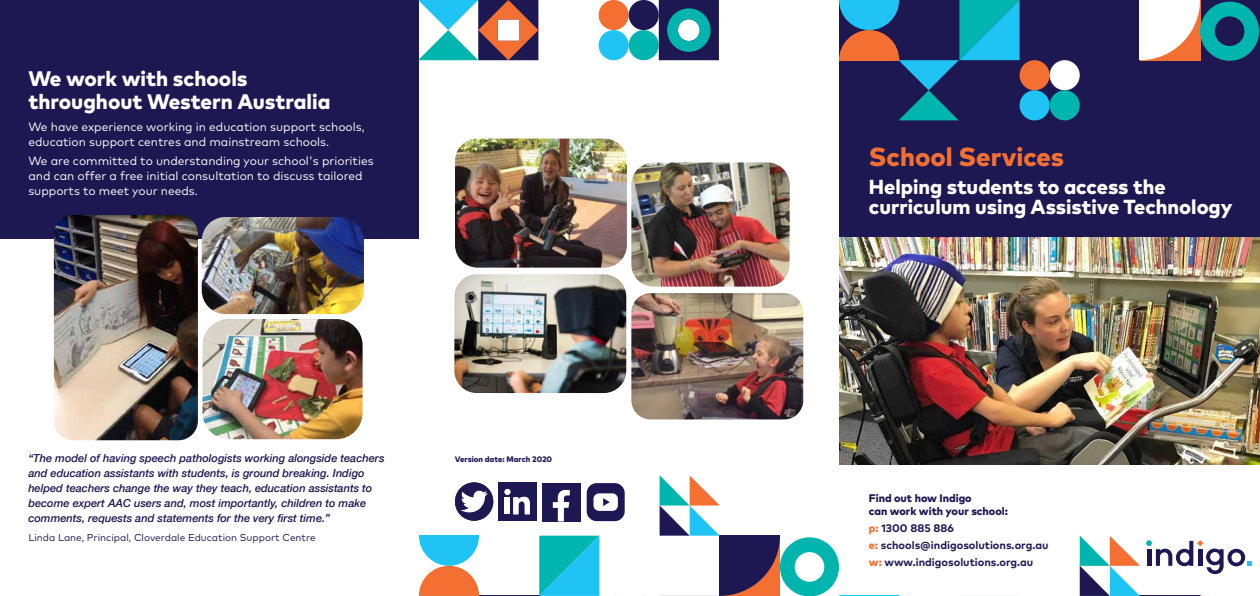
<style>
.page{position:relative;width:1260px;height:596px;background:#fff}
.page>*{position:absolute;margin:0;border:0;box-sizing:border-box;transform-origin:0 0}
.t1{font:800 26px "Mark Pro";color:#f37032}
.t2{font:800 21px/23px "Mark Pro";color:#fff}
.t3{font:800 20.3px/20px "Mark Pro";color:#fff}
.t4{font:12px/15px "Mark Pro";color:#fff}
.t5{font:italic 500 11px/15px "Helvetica Neue";color:#1d1752}
.t6{font:700 11px/16.9px "Mark Pro";color:#1d1752}
.t7{font:800 11px/13px "Mark Pro";color:#1d1752}
.t8{font:10px "Mark Pro";color:#1d1752}
.t9{font:800 8px "Mark OT";letter-spacing:-.005em;color:#1d1752}
.s1{font-weight:800;color:#f37032}
</style>
<div class="page">
<div style="left:0;top:0;width:418px;height:238px;background:#1d1752"></div>
<div style="left:839px;top:0;width:421px;height:238px;background:#1d1752"></div>
<hr style="left:479px;top:595px;width:60px;height:1px;background:#1d1752">
<svg style="left:419px;top:535px;width:60px;height:61px"></svg>
<svg style="left:960px;top:595px;width:59px;height:1px"></svg>
<img style="left:839px;top:237px;width:421px;height:226px">
<svg style="left:1080px;top:535px;width:172px;height:61px"></svg>
<img style="left:454px;top:274px;width:172px;height:119px">
<img style="left:455px;top:138px;width:172px;height:129px">
<img style="left:631px;top:162px;width:159px;height:124px">
<img style="left:631px;top:293px;width:172px;height:126px">
<div style="left:498px;top:482px;width:38px;height:38px;background:#1d1752"></div>
<div style="left:455px;top:482px;width:38px;height:38px;background:#1d1752;border-radius:50%"></div>
<svg style="left:461px;top:490px;width:27px;height:23px"></svg>
<svg style="left:505px;top:488px;width:25px;height:26px"></svg>
<svg style="left:539px;top:475px;width:360px;height:121px"></svg>
<img style="left:202px;top:217px;width:162px;height:97px">
<img style="left:54px;top:215px;width:144px;height:225px">
<img style="left:203px;top:319px;width:160px;height:120px">
<div style="left:599px;top:0;width:30px;height:30px;background:#f37032;border-radius:50%"></div>
<div style="left:599px;top:30px;width:30px;height:30px;background:#20c4f4;border-radius:50%"></div>
<div style="left:629px;top:0;width:30px;height:30px;background:#1d1752;border-radius:50%"></div>
<div style="left:629px;top:30px;width:30px;height:30px;background:#00b5ad;border-radius:50%"></div>
<svg style="left:418px;top:0;width:120px;height:60px"></svg>
<svg style="left:659px;top:0;width:60px;height:60px;background:#2a5f7f"></svg>
<div style="left:1020px;top:60px;width:30px;height:30px;background:#f37032;border-radius:50%"></div>
<div style="left:1020px;top:90px;width:30px;height:30px;background:#20c4f4;border-radius:50%"></div>
<div style="left:1050px;top:60px;width:30px;height:30px;background:#fff;border-radius:50%"></div>
<div style="left:1050px;top:90px;width:30px;height:30px;background:#00b5ad;border-radius:50%"></div>
<svg style="left:839px;top:0;width:181px;height:120px"></svg>
<svg style="left:1140px;top:0;width:119px;height:61px"></svg>
<h2 class="t2" style="left:28px;top:65px;width:304px">We work with schools throughout Western Australia</h2>
<p class="t4" style="left:28px;top:119px;width:338px">We have experience working in education support schools, education support centres and mainstream schools.</p>
<p class="t4" style="left:28px;top:152px;width:347px">We are committed to understanding your school's priorities and can offer a free initial consultation to discuss tailored supports to meet your needs.</p>
<p class="t5" style="left:28px;top:449px;width:358px">“The model of having speech pathologists working alongside teachers and education assistants with students, is ground breaking. Indigo helped teachers change the way they teach, education assistants to become expert AAC users and, most importantly, children to make comments, requests and statements for the very first time.”</p>
<p class="t8" style="left:28px;top:529px;width:289px">Linda Lane, Principal, Cloverdale Education Support Centre</p>
<p class="t9" style="left:455px;top:453px;width:99px">Version date: March 2020</p>
<h1 class="t1" style="left:869px;top:137px;width:197px">School Services</h1>
<h3 class="t3" style="left:869px;top:175px;width:365px">Helping students to access the curriculum using Assistive Technology</h3>
<p class="t7" style="left:869px;top:490px;width:141px">Find out how Indigo<br>can work with your school:</p>
<p class="t6" style="left:869px;top:518px;width:181px"><span class="s1">p:</span> 1300 885 886<br><span class="s1">e:</span> schools@indigosolutions.org.au <span class="s1">w:</span> www.indigosolutions.org.au</p>
</div>
